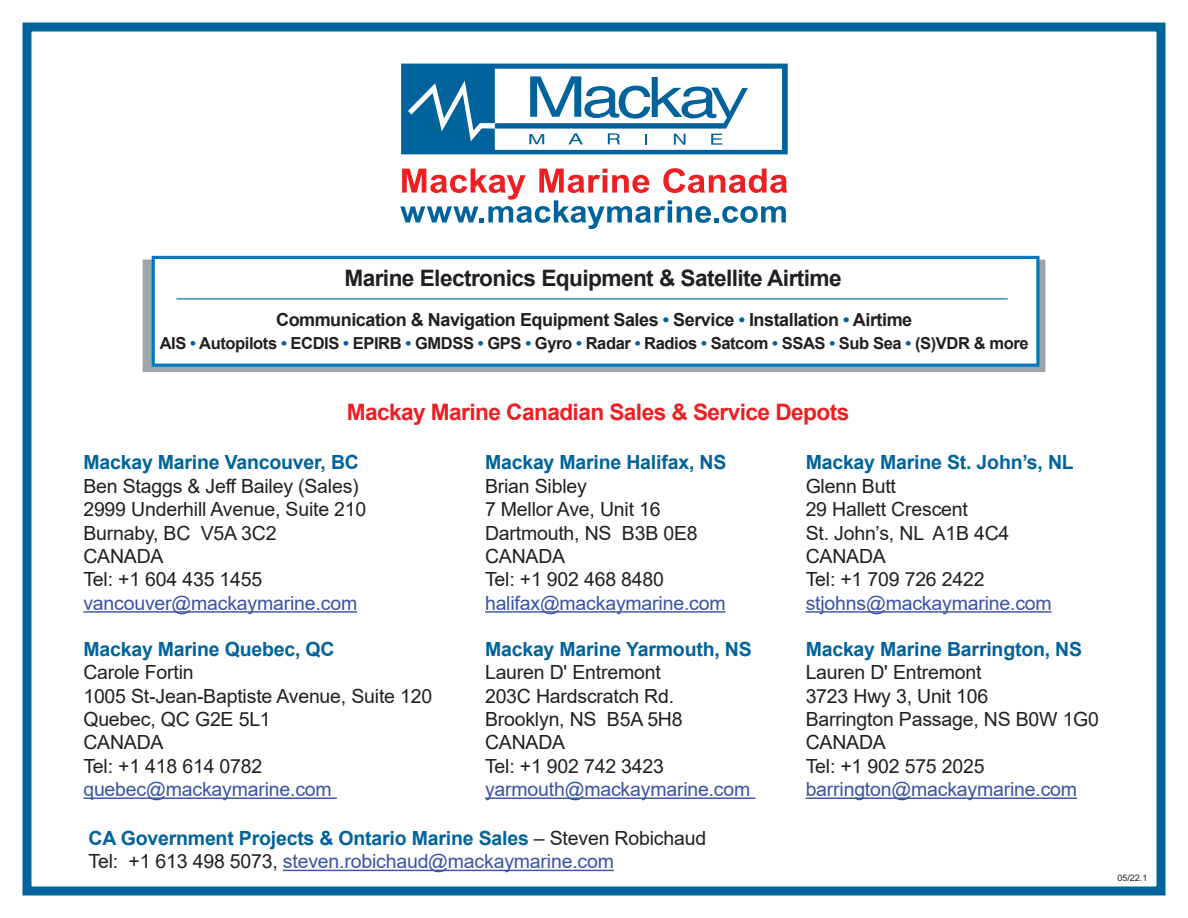
<style>
.page{position:relative;width:1188px;height:918px;background:#fff}
.page>*{position:absolute;margin:0;border:0;box-sizing:border-box;transform-origin:0 0}
.t1{font:700 22.65px "Arial";letter-spacing:-.025em;color:#231f20}
.t2{font:700 22.65px "Arial";letter-spacing:-.025em;color:#ee1f23}
.t3{font:19.5px/23.4px "Arial";letter-spacing:-.01em;color:#231f20}
.t4{font:700 19.5px/23.4px "Arial";letter-spacing:-.01em;color:#00639b}
.t5{font:700 18px "Arial";letter-spacing:-.025em;color:#231f20}
.t6{font:700 16.5px "Arial";letter-spacing:-.025em;color:#231f20}
.t7{font:9px "Arial";color:#231f20}
.s1{color:#00639b}
.s2{font-weight:700;color:#00639b}
.s3{color:#3854a4}
.s4{font-weight:400;color:#231f20}
.s5{font-weight:400;color:#3854a4}
</style>
<div class="page">
<div style="left:143px;top:260px;width:902px;height:112px;border:3px solid #9ea5ab"></div>
<div style="left:153px;top:257px;width:885px;height:108px;background:#fff"></div>
<div style="left:152px;top:256px;width:888px;height:111px;border:3px solid #0079bb"></div>
<hr style="left:176px;top:298px;width:832px;height:2px;background:#0079bb">
<hr style="left:485px;top:611px;width:241px;height:2px;background:#3854a4">
<hr style="left:485px;top:798px;width:270px;height:1px;background:#3854a4">
<hr style="left:83px;top:611px;width:274px;height:2px;background:#3854a4">
<hr style="left:83px;top:798px;width:254px;height:1px;background:#3854a4">
<hr style="left:806px;top:611px;width:246px;height:2px;background:#3854a4">
<hr style="left:806px;top:798px;width:271px;height:1px;background:#3854a4">
<svg style="left:401px;top:64px;width:387px;height:90px"></svg>
<svg style="left:400px;top:168px;width:387px;height:61px"></svg>
<hr style="left:283px;top:870px;width:331px;height:1px;background:#3854a4">
<div style="left:22px;top:22px;width:1144px;height:874px;border:9px solid #00639b"></div>
<p class="t1" style="left:344px;top:262px;width:499px">Marine Electronics Equipment &amp; Satellite Airtime</p>
<p class="t5" style="left:276px;top:307px;width:638px">Communication &amp; Navigation Equipment Sales <span class="s1">•</span> Service <span class="s1">•</span> Installation <span class="s1">•</span> Airtime</p>
<p class="t6" style="left:160px;top:332px;width:871px">AIS <span class="s1">•</span> Autopilots <span class="s1">•</span> ECDIS <span class="s1">•</span> EPIRB <span class="s1">•</span> GMDSS <span class="s1">•</span> GPS <span class="s1">•</span> Gyro <span class="s1">•</span> Radar <span class="s1">•</span> Radios <span class="s1">•</span> Satcom <span class="s1">•</span> SSAS <span class="s1">•</span> Sub Sea <span class="s1">•</span> (S)VDR &amp; more</p>
<p class="t2" style="left:347px;top:396px;width:504px">Mackay Marine Canadian Sales &amp; Service Depots</p>
<p class="t3" style="left:83px;top:451px;width:285px"><span class="s2">Mackay Marine Vancouver, BC<br></span>Ben Staggs &amp; Jeff Bailey (Sales)<br>2999 Underhill Avenue, Suite 210<br>Burnaby, BC V5A 3C2<br>CANADA<br>Tel: +1 604 435 1455 <span class="s3">vancouver@mackaymarine.com</span></p>
<p class="t3" style="left:83px;top:637px;width:350px"><span class="s2">Mackay Marine Quebec, QC<br></span>Carole Fortin<br>1005 St-Jean-Baptiste Avenue, Suite 120<br>Quebec, QC G2E 5L1<br>CANADA<br>Tel: +1 418 614 0782 <span class="s3">quebec@mackaymarine.com</span></p>
<p class="t3" style="left:485px;top:451px;width:243px"><span class="s2">Mackay Marine Halifax, NS<br></span>Brian Sibley<br>7 Mellor Ave, Unit 16<br>Dartmouth, NS B3B 0E8<br>CANADA<br>Tel: +1 902 468 8480 <span class="s3">halifax@mackaymarine.com</span></p>
<p class="t3" style="left:485px;top:637px;width:268px"><span class="s2">Mackay Marine Yarmouth, NS<br></span>Lauren D' Entremont<br>203C Hardscratch Rd.<br>Brooklyn, NS B5A 5H8<br>CANADA<br>Tel: +1 902 742 3423 <span class="s3">yarmouth@mackaymarine.com</span></p>
<p class="t4" style="left:88px;top:827px;width:619px">CA Government Projects &amp; Ontario Marine Sales <span class="s4">– Steven Robichaud<br>Tel: +1 613 498 5073,</span> <span class="s5">steven.robichaud@mackaymarine.com</span></p>
<p class="t3" style="left:806px;top:451px;width:270px"><span class="s2">Mackay Marine St. John’s, NL<br></span>Glenn Butt<br>29 Hallett Crescent<br>St. John’s, NL A1B 4C4<br>CANADA<br>Tel: +1 709 726 2422 <span class="s3">stjohns@mackaymarine.com</span></p>
<p class="t3" style="left:806px;top:637px;width:295px"><span class="s2">Mackay Marine Barrington, NS<br></span>Lauren D' Entremont<br>3723 Hwy 3, Unit 106<br>Barrington Passage, NS B0W 1G0<br>CANADA<br>Tel: +1 902 575 2025 <span class="s3">barrington@mackaymarine.com</span></p>
<p class="t7" style="left:1117px;top:872px;width:32px">05/22.1</p>
</div>
